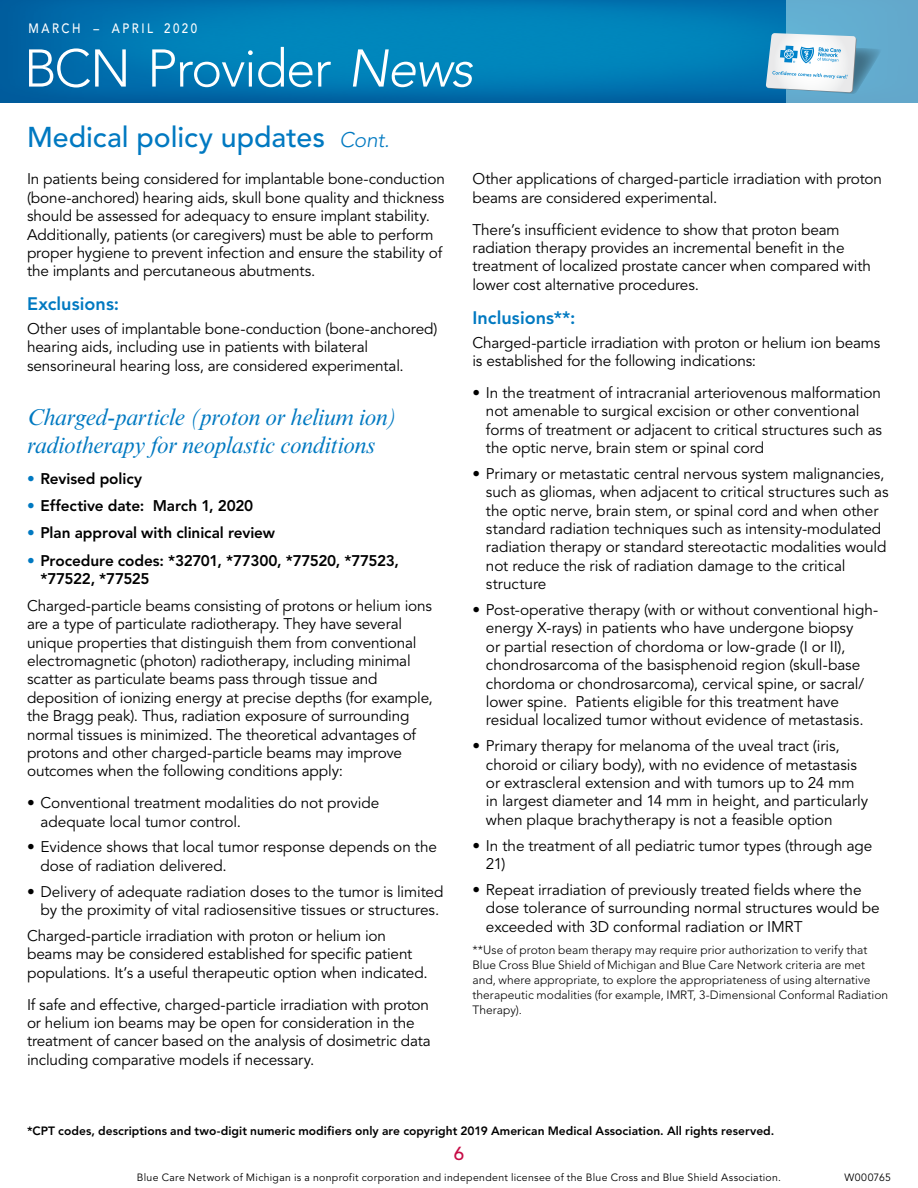
<style>
.page{position:relative;width:918px;height:1188px;background:#fff}
.page>*{position:absolute;margin:0;border:0;box-sizing:border-box;transform-origin:0 0}
.t1{font:300 52.5px "Avenir LT Std";letter-spacing:-.025em;color:#fff}
.t2{font:500 28.5px "Avenir LT Std";color:#0079c1}
.t3{font:italic 23.25px/27.9px "Times New Roman MT Std";letter-spacing:-.015em;color:#0079c1}
.t4{font:500 18.75px "Avenir LT Std";color:#c60c46}
.t5{font:800 18px "Avenir LT Std";letter-spacing:.005em;color:#0079c1}
.t6{font:15.3px/18.3px "Avenir LT Std";letter-spacing:-.01em;color:#000}
.t7{font:800 15.3px "Avenir LT Std";letter-spacing:-.005em;color:#000}
.t8{font:800 15.3px/18.3px "Avenir LT Std";letter-spacing:-.025em;color:#000}
.t9{font:500 13.5px "Avenir LT Std";letter-spacing:.225em;color:#fff;scale:.85 1}
.t10{font:300 12px/15px "Avenir LT Std";color:#000}
.t11{font:800 12px "Avenir LT Std";letter-spacing:.005em;color:#000}
.t12{font:10.5px "Avenir LT Std";letter-spacing:.03em;color:#000}
.s1{font-style:italic}
.s2{font-weight:300;font-style:italic;font-size:21px}
.s3{color:#0079c1}
.s4{font-weight:800}
</style>
<div class="page">
<img style="left:0;top:0;width:786px;height:103px">
<div style="left:786px;top:0;width:132px;height:103px;background:#63aacd"></div>
<svg style="left:766px;top:33px;width:113px;height:61px"></svg>
<p class="t9" style="left:28px;top:21px;width:200px">MARCH – APRIL 2020</p>
<h1 class="t1" style="left:24px;top:38px;width:451px">BCN Provider <span class="s1">News</span></h1>
<h2 class="t2" style="left:27px;top:121px;width:364px">Medical policy updates <span class="s2">Cont.</span></h2>
<p class="t6" style="left:27px;top:170px;width:419px">In patients being considered for implantable bone-conduction (bone-anchored) hearing aids, skull bone quality and thickness should be assessed for adequacy to ensure implant stability.<br>Additionally, patients (or caregivers) must be able to perform proper hygiene to prevent infection and ensure the stability of the implants and percutaneous abutments.</p>
<p class="t5" style="left:27px;top:293px;width:94px">Exclusions:</p>
<p class="t6" style="left:27px;top:320px;width:412px">Other uses of implantable bone-conduction (bone-anchored) hearing aids, including use in patients with bilateral sensorineural hearing loss, are considered experimental.</p>
<h3 class="t3" style="left:27px;top:404px;width:372px">Charged-particle (proton or helium ion) radiotherapy for neoplastic conditions</h3>
<p class="t7" style="left:27px;top:470px;width:117px"><span class="s3">•</span> Revised policy</p>
<p class="t7" style="left:27px;top:497px;width:228px"><span class="s3">•</span> Effective date: March 1, 2020</p>
<p class="t7" style="left:27px;top:524px;width:250px"><span class="s3">•</span> Plan approval with clinical review</p>
<p class="t8" style="left:40px;top:551px;width:360px;text-indent:-13px"><span class="s3">•</span> Procedure codes: *32701, *77300, *77520, *77523, *77522, *77525</p>
<p class="t6" style="left:27px;top:597px;width:407px">Charged-particle beams consisting of protons or helium ions are a type of particulate radiotherapy. They have several unique properties that distinguish them from conventional electromagnetic (photon) radiotherapy, including minimal scatter as particulate beams pass through tissue and deposition of ionizing energy at precise depths (for example, the Bragg peak). Thus, radiation exposure of surrounding normal tissues is minimized. The theoretical advantages of protons and other charged-particle beams may improve outcomes when the following conditions apply:</p>
<p class="t6" style="left:40px;top:794px;width:340px;text-indent:-13px"><span class="s4">•</span> Conventional treatment modalities do not provide adequate local tumor control.</p>
<p class="t6" style="left:40px;top:838px;width:398px;text-indent:-13px"><span class="s4">•</span> Evidence shows that local tumor response depends on the dose of radiation delivered.</p>
<p class="t6" style="left:27px;top:883px;width:418px;text-align:right"><span class="s4">•</span> Delivery of adequate radiation doses to the tumor is limited by the proximity of vital radiosensitive tissues or structures.</p>
<p class="t6" style="left:27px;top:927px;width:402px">Charged-particle irradiation with proton or helium ion beams may be considered established for specific patient populations. It’s a useful therapeutic option when indicated.</p>
<p class="t6" style="left:27px;top:996px;width:405px">If safe and effective, charged-particle irradiation with proton or helium ion beams may be open for consideration in the treatment of cancer based on the analysis of dosimetric data including comparative models if necessary.</p>
<p class="t6" style="left:473px;top:170px;width:411px">Other applications of charged-particle irradiation with proton beams are considered experimental.</p>
<p class="t6" style="left:473px;top:221px;width:400px">There’s insufficient evidence to show that proton beam radiation therapy provides an incremental benefit in the treatment of localized prostate cancer when compared with lower cost alternative procedures.</p>
<p class="t5" style="left:472px;top:307px;width:104px">Inclusions**:</p>
<p class="t6" style="left:472px;top:334px;width:409px">Charged-particle irradiation with proton or helium ion beams is established for the following indications:</p>
<p class="t6" style="left:486px;top:384px;width:398px;text-indent:-13px"><span class="s4">•</span> In the treatment of intracranial arteriovenous malformation not amenable to surgical excision or other conventional forms of treatment or adjacent to critical structures such as the optic nerve, brain stem or spinal cord</p>
<p class="t6" style="left:486px;top:465px;width:404px;text-indent:-13px"><span class="s4">•</span> Primary or metastatic central nervous system malignancies, such as gliomas, when adjacent to critical structures such as the optic nerve, brain stem, or spinal cord and when other standard radiation techniques such as intensity-modulated radiation therapy or standard stereotactic modalities would not reduce the risk of radiation damage to the critical structure</p>
<p class="t6" style="left:486px;top:601px;width:394px;text-indent:-13px"><span class="s4">•</span> Post-operative therapy (with or without conventional high&shy;energy X-rays) in patients who have undergone biopsy<br>or partial resection of chordoma or low-grade (I or II), chondrosarcoma of the basisphenoid region (skull-base chordoma or chondrosarcoma), cervical spine, or sacral/ lower spine. Patients eligible for this treatment have residual localized tumor without evidence of metastasis.</p>
<p class="t6" style="left:486px;top:737px;width:384px;text-indent:-13px"><span class="s4">•</span> Primary therapy for melanoma of the uveal tract (iris, choroid or ciliary body), with no evidence of metastasis or extrascleral extension and with tumors up to 24 mm in largest diameter and 14 mm in height, and particularly when plaque brachytherapy is not a feasible option</p>
<p class="t6" style="left:486px;top:837px;width:388px;text-indent:-13px"><span class="s4">•</span> In the treatment of all pediatric tumor types (through age<br>21)</p>
<p class="t6" style="left:486px;top:881px;width:395px;text-indent:-13px"><span class="s4">•</span> Repeat irradiation of previously treated fields where the dose tolerance of surrounding normal structures would be exceeded with 3D conformal radiation or IMRT</p>
<p class="t10" style="left:472px;top:943px;width:417px">**Use of proton beam therapy may require prior authorization to verify that Blue Cross Blue Shield of Michigan and Blue Care Network criteria are met and, where appropriate, to explore the appropriateness of using alternative therapeutic modalities (for example, IMRT, 3-Dimensional Conformal Radiation Therapy).</p>
<p class="t11" style="left:27px;top:1124px;width:749px">*CPT codes, descriptions and two‑digit numeric modifiers only are copyright 2019 American Medical Association. All rights reserved.</p>
<p class="t4" style="left:454px;top:1143px;width:12px">6</p>
<p class="t12" style="left:137px;top:1171px;width:646px">Blue Care Network of Michigan is a nonprofit corporation and independent licensee of the Blue Cross and Blue Shield Association.</p>
<p class="t12" style="left:845px;top:1171px;width:48px">W000765</p>
</div>
